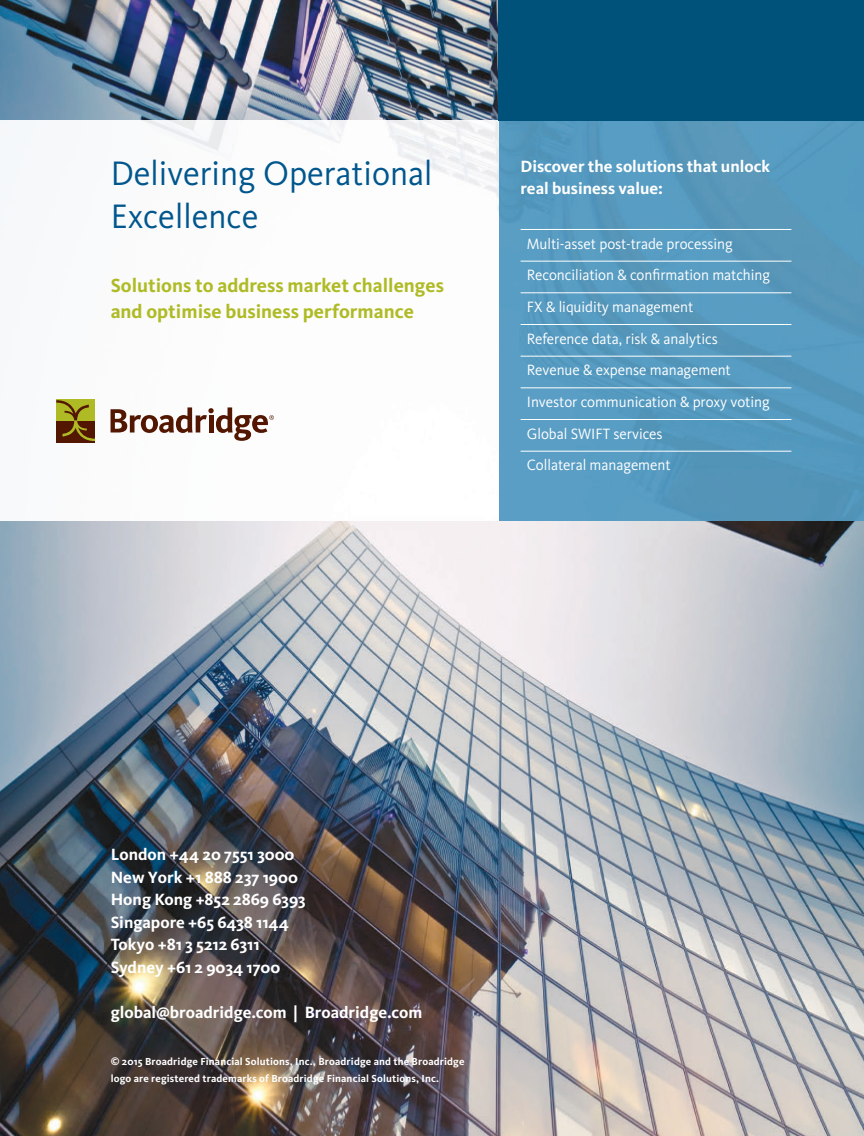
<style>
.page{position:relative;width:864px;height:1136px;background:#fff}
.page>*{position:absolute;margin:0;border:0;box-sizing:border-box;transform-origin:0 0}
.t1{font:35.1px/42.2px "Kievit";color:#00568d}
.t2{font:700 19.65px/25.3px "Kievit";color:#afbb25}
.t3{font:700 16.95px/22.5px "Kievit";color:#fff}
.t4{font:700 16.95px/22.5px "Kievit Pro";color:#fff}
.t5{font:15.45px/31.7px "Kievit";letter-spacing:-.005em;color:#fff}
.t6{font:700 10.5px/17px "Kievit";letter-spacing:.015em;color:#fff}
</style>
<div class="page">
<img style="left:0;top:0;width:863px;height:1135px">
<img style="left:498px;top:120px;width:365px;height:400px">
<img style="left:0;top:120px;width:498px;height:400px">
<hr style="left:520px;top:229px;width:271px;height:1px;background:#fff">
<hr style="left:520px;top:261px;width:271px;height:1px;background:#fff">
<hr style="left:520px;top:292px;width:271px;height:1px;background:#fff">
<hr style="left:520px;top:324px;width:271px;height:1px;background:#fff">
<hr style="left:520px;top:356px;width:271px;height:1px;background:#fff">
<hr style="left:520px;top:387px;width:271px;height:1px;background:#fff">
<hr style="left:520px;top:419px;width:271px;height:1px;background:#fff">
<hr style="left:520px;top:451px;width:271px;height:1px;background:#fff">
<div style="left:56px;top:399px;width:39px;height:21px;background:#afbb25"></div>
<div style="left:56px;top:420px;width:39px;height:22px;background:#531600"></div>
<svg style="left:56px;top:400px;width:39px;height:41px"></svg>
<svg style="left:110px;top:407px;width:164px;height:34px"></svg>
<div style="left:498px;top:0;width:365px;height:120px;background:#00527a"></div>
<h1 class="t1" style="left:111px;top:153px;width:323px">Delivering Operational<br>Excellence</h1>
<p class="t2" style="left:111px;top:273px;width:334px">Solutions to address market challenges and optimise business performance</p>
<p class="t3" style="left:520px;top:155px;width:251px">Discover the solutions that unlock real business value:</p>
<p class="t5" style="left:526px;top:228px;width:244px">Multi-asset post-trade processing<br>Reconciliation &amp; confirmation matching<br>FX &amp; liquidity management<br>Reference data, risk &amp; analytics<br>Revenue &amp; expense management<br>Investor communication &amp; proxy voting<br>Global SWIFT services<br>Collateral management</p>
<p class="t4" style="left:111px;top:842px;width:189px">London +44 20 7551 3000<br>New York +1 888 237 1900</p>
<p class="t3" style="left:111px;top:888px;width:196px">Hong Kong +852 2869 6393<br>Singapore +65 6438 1144<br>Tokyo +81 3 5212 6311<br>Sydney +61 2 9034 1700</p>
<p class="t3" style="left:111px;top:1000px;width:313px">global@broadridge.com | Broadridge.com</p>
<p class="t6" style="left:111px;top:1053px;width:355px">© 2015 Broadridge Financial Solutions, Inc., Broadridge and the Broadridge logo are registered trademarks of Broadridge Financial Solutions, Inc.</p>
</div>
